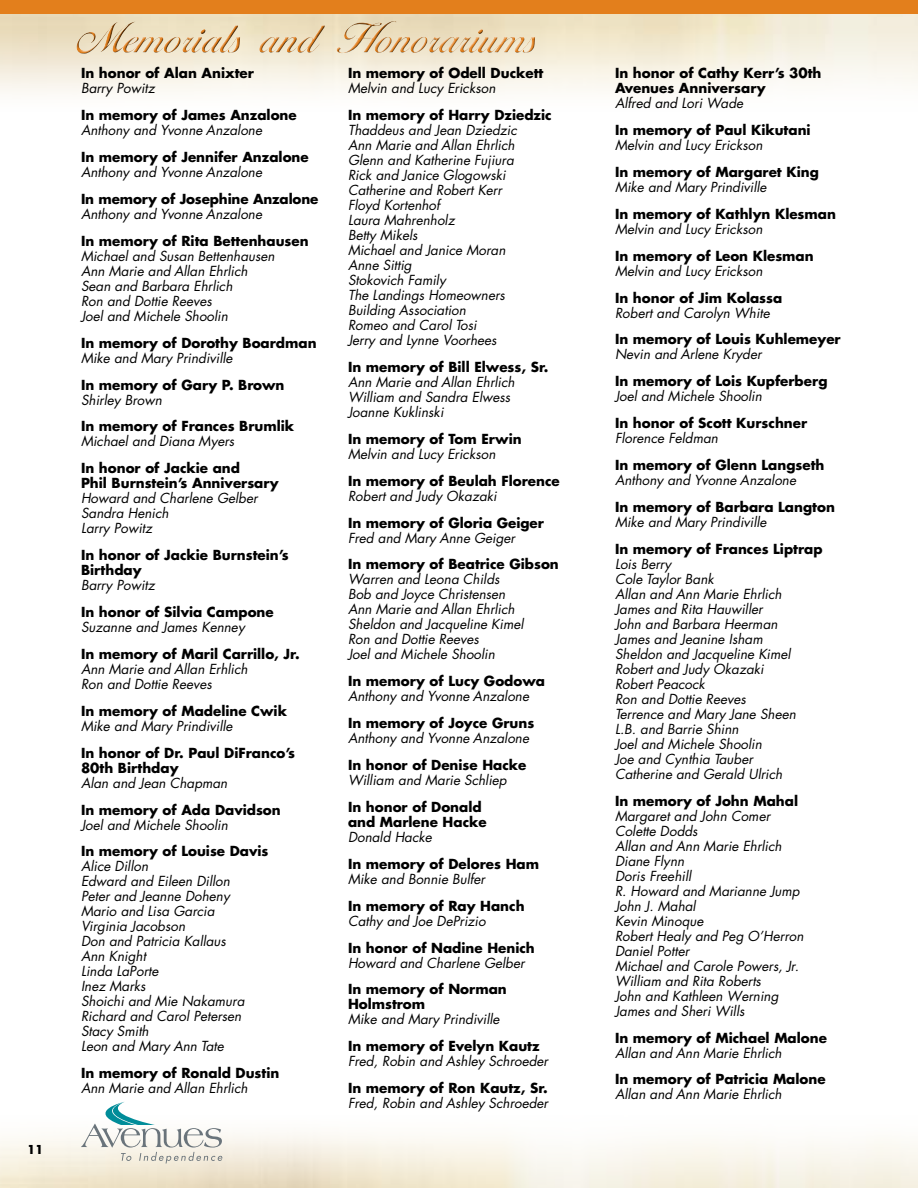
<style>
.page{position:relative;width:918px;height:1188px;background:#fff}
.page>*{position:absolute;margin:0;border:0;box-sizing:border-box;transform-origin:0 0}
.t1{font:60px "Margaret";color:#e37f1c}
.t2{font:italic 13.5px/15px "Futura";color:#000}
.t3{font:700 13.5px/15px "Futura";color:#000}
.t4{font:700 12px "Futura";color:#000}
</style>
<div class="page">
<svg style="left:81px;top:1102px;width:142px;height:62px"></svg>
<div style="left:75px;top:20px;width:462px;height:33px;background:#eadcba"></div>
<div style="left:75px;top:21px;width:462px;height:34px;background:#000;opacity:.75"></div>
<div style="left:0;top:0;width:918px;height:14px;background:#e37f1c"></div>
<p class="t4" style="left:27px;top:1142px;width:18px">11</p>
<h1 class="t1" style="left:81px;top:9px;width:462px">Memorials and Honorariums</h1>
<p class="t3" style="left:81px;top:65px;width:174px">In honor of Alan Anixter</p>
<p class="t2" style="left:81px;top:81px;width:75px">Barry Powitz</p>
<p class="t3" style="left:81px;top:107px;width:217px">In memory of James Anzalone</p>
<p class="t2" style="left:81px;top:123px;width:183px">Anthony and Yvonne Anzalone</p>
<p class="t3" style="left:81px;top:149px;width:229px">In memory of Jennifer Anzalone</p>
<p class="t2" style="left:81px;top:164px;width:183px">Anthony and Yvonne Anzalone</p>
<p class="t3" style="left:81px;top:191px;width:239px">In memory of Josephine Anzalone</p>
<p class="t2" style="left:81px;top:206px;width:183px">Anthony and Yvonne Anzalone</p>
<p class="t3" style="left:81px;top:233px;width:229px">In memory of Rita Bettenhausen</p>
<p class="t2" style="left:81px;top:248px;width:195px">Michael and Susan Bettenhausen<br>Ann Marie and Allan Ehrlich<br>Sean and Barbara Ehrlich<br>Ron and Dottie Reeves<br>Joel and Michele Shoolin</p>
<p class="t3" style="left:81px;top:335px;width:237px">In memory of Dorothy Boardman</p>
<p class="t2" style="left:81px;top:350px;width:153px">Mike and Mary Prindiville</p>
<p class="t3" style="left:81px;top:377px;width:205px">In memory of Gary P. Brown</p>
<p class="t2" style="left:81px;top:392px;width:82px">Shirley Brown</p>
<p class="t3" style="left:81px;top:419px;width:215px">In memory of Frances Brumlik</p>
<p class="t2" style="left:81px;top:434px;width:155px">Michael and Diana Myers</p>
<p class="t3" style="left:81px;top:460px;width:199px">In honor of Jackie and<br>Phil Burnstein’s Anniversary</p>
<p class="t2" style="left:81px;top:491px;width:178px">Howard and Charlene Gelber<br>Sandra Henich<br>Larry Powitz</p>
<p class="t3" style="left:81px;top:547px;width:209px">In honor of Jackie Burnstein’s<br>Birthday</p>
<p class="t2" style="left:81px;top:578px;width:75px">Barry Powitz</p>
<p class="t3" style="left:81px;top:604px;width:194px">In honor of Silvia Campone</p>
<p class="t2" style="left:81px;top:619px;width:165px">Suzanne and James Kenney</p>
<p class="t3" style="left:81px;top:646px;width:220px">In memory of Maril Carrillo, Jr.</p>
<p class="t2" style="left:81px;top:661px;width:168px">Ann Marie and Allan Erhlich<br>Ron and Dottie Reeves</p>
<p class="t3" style="left:81px;top:703px;width:208px">In memory of Madeline Cwik</p>
<p class="t2" style="left:81px;top:718px;width:153px">Mike and Mary Prindiville</p>
<p class="t3" style="left:81px;top:745px;width:216px">In honor of Dr. Paul DiFranco’s<br>80th Birthday</p>
<p class="t2" style="left:81px;top:775px;width:148px">Alan and Jean Chapman</p>
<p class="t3" style="left:81px;top:802px;width:201px">In memory of Ada Davidson</p>
<p class="t2" style="left:81px;top:817px;width:148px">Joel and Michele Shoolin</p>
<p class="t3" style="left:81px;top:844px;width:189px">In memory of Louise Davis</p>
<p class="t2" style="left:81px;top:859px;width:165px">Alice Dillon<br>Edward and Eileen Dillon<br>Peter and Jeanne Doheny<br>Mario and Lisa Garcia<br>Virginia Jacobson<br>Don and Patricia Kallaus<br>Ann Knight<br>Linda LaPorte<br>Inez Marks<br>Shoichi and Mie Nakamura<br>Richard and Carol Petersen<br>Stacy Smith<br>Leon and Mary Ann Tate</p>
<p class="t3" style="left:81px;top:1065px;width:200px">In memory of Ronald Dustin</p>
<p class="t2" style="left:81px;top:1081px;width:168px">Ann Marie and Allan Ehrlich</p>
<p class="t3" style="left:348px;top:65px;width:197px">In memory of Odell Duckett</p>
<p class="t2" style="left:348px;top:81px;width:149px">Melvin and Lucy Erickson</p>
<p class="t3" style="left:348px;top:107px;width:205px">In memory of Harry Dziedzic</p>
<p class="t2" style="left:348px;top:122px;width:170px">Thaddeus and Jean Dziedzic<br>Ann Marie and Allan Ehrlich<br>Glenn and Katherine Fujiura<br>Rick and Janice Glogowski<br>Catherine and Robert Kerr<br>Floyd Kortenhof<br>Laura Mahrenholz<br>Betty Mikels<br>Michael and Janice Moran<br>Anne Sittig<br>Stokovich Family<br>The Landings Homeowners<br>Building Association<br>Romeo and Carol Tosi<br>Jerry and Lynne Voorhees</p>
<p class="t3" style="left:348px;top:359px;width:202px">In memory of Bill Elwess, Sr.</p>
<p class="t2" style="left:348px;top:374px;width:168px">Ann Marie and Allan Ehrlich<br>William and Sandra Elwess<br>Joanne Kuklinski</p>
<p class="t3" style="left:348px;top:431px;width:175px">In memory of Tom Erwin</p>
<p class="t2" style="left:348px;top:446px;width:149px">Melvin and Lucy Erickson</p>
<p class="t3" style="left:348px;top:473px;width:213px">In memory of Beulah Florence</p>
<p class="t2" style="left:348px;top:488px;width:150px">Robert and Judy Okazaki</p>
<p class="t3" style="left:348px;top:515px;width:198px">In memory of Gloria Geiger</p>
<p class="t2" style="left:348px;top:530px;width:169px">Fred and Mary Anne Geiger</p>
<p class="t3" style="left:348px;top:557px;width:212px">In memory of Beatrice Gibson</p>
<p class="t2" style="left:348px;top:572px;width:177px">Warren and Leona Childs<br>Bob and Joyce Christensen<br>Ann Marie and Allan Ehrlich<br>Sheldon and Jacqueline Kimel<br>Ron and Dottie Reeves<br>Joel and Michele Shoolin</p>
<p class="t3" style="left:348px;top:673px;width:199px">In memory of Lucy Godowa</p>
<p class="t2" style="left:348px;top:689px;width:183px">Anthony and Yvonne Anzalone</p>
<p class="t3" style="left:348px;top:715px;width:188px">In memory of Joyce Gruns</p>
<p class="t2" style="left:348px;top:731px;width:183px">Anthony and Yvonne Anzalone</p>
<p class="t3" style="left:348px;top:757px;width:180px">In honor of Denise Hacke</p>
<p class="t2" style="left:348px;top:772px;width:160px">William and Marie Schliep</p>
<p class="t3" style="left:348px;top:799px;width:140px">In honor of Donald and Marlene Hacke</p>
<p class="t2" style="left:348px;top:829px;width:85px">Donald Hacke</p>
<p class="t3" style="left:348px;top:856px;width:193px">In memory of Delores Ham</p>
<p class="t2" style="left:348px;top:871px;width:139px">Mike and Bonnie Bulfer</p>
<p class="t3" style="left:348px;top:898px;width:178px">In memory of Ray Hanch</p>
<p class="t2" style="left:348px;top:913px;width:139px">Cathy and Joe DePrizio</p>
<p class="t3" style="left:348px;top:940px;width:188px">In honor of Nadine Henich</p>
<p class="t2" style="left:348px;top:955px;width:178px">Howard and Charlene Gelber</p>
<p class="t3" style="left:348px;top:982px;width:160px">In memory of Norman<br>Holmstrom</p>
<p class="t2" style="left:348px;top:1012px;width:153px">Mike and Mary Prindiville</p>
<p class="t3" style="left:348px;top:1038px;width:193px">In memory of Evelyn Kautz</p>
<p class="t2" style="left:348px;top:1054px;width:202px">Fred, Robin and Ashley Schroeder</p>
<p class="t3" style="left:348px;top:1080px;width:201px">In memory of Ron Kautz, Sr.</p>
<p class="t2" style="left:348px;top:1096px;width:202px">Fred, Robin and Ashley Schroeder</p>
<p class="t3" style="left:615px;top:65px;width:208px">In honor of Cathy Kerr’s 30th<br>Avenues Anniversary</p>
<p class="t2" style="left:615px;top:96px;width:130px">Alfred and Lori Wade</p>
<p class="t3" style="left:615px;top:122px;width:197px">In memory of Paul Kikutani</p>
<p class="t2" style="left:615px;top:137px;width:149px">Melvin and Lucy Erickson</p>
<p class="t3" style="left:615px;top:164px;width:205px">In memory of Margaret King</p>
<p class="t2" style="left:615px;top:179px;width:153px">Mike and Mary Prindiville</p>
<p class="t3" style="left:615px;top:206px;width:223px">In memory of Kathlyn Klesman</p>
<p class="t2" style="left:615px;top:221px;width:149px">Melvin and Lucy Erickson</p>
<p class="t3" style="left:615px;top:248px;width:200px">In memory of Leon Klesman</p>
<p class="t2" style="left:615px;top:263px;width:149px">Melvin and Lucy Erickson</p>
<p class="t3" style="left:615px;top:290px;width:169px">In honor of Jim Kolassa</p>
<p class="t2" style="left:615px;top:305px;width:156px">Robert and Carolyn White</p>
<p class="t3" style="left:615px;top:331px;width:227px">In memory of Louis Kuhlemeyer</p>
<p class="t2" style="left:615px;top:347px;width:148px">Nevin and Arlene Kryder</p>
<p class="t3" style="left:615px;top:373px;width:214px">In memory of Lois Kupferberg</p>
<p class="t2" style="left:615px;top:389px;width:148px">Joel and Michele Shoolin</p>
<p class="t3" style="left:615px;top:415px;width:194px">In honor of Scott Kurschner</p>
<p class="t2" style="left:615px;top:431px;width:104px">Florence Feldman</p>
<p class="t3" style="left:615px;top:457px;width:211px">In memory of Glenn Langseth</p>
<p class="t2" style="left:615px;top:472px;width:183px">Anthony and Yvonne Anzalone</p>
<p class="t3" style="left:615px;top:499px;width:221px">In memory of Barbara Langton</p>
<p class="t2" style="left:615px;top:514px;width:153px">Mike and Mary Prindiville</p>
<p class="t3" style="left:615px;top:541px;width:209px">In memory of Frances Liptrap</p>
<p class="t2" style="left:615px;top:556px;width:182px">Lois Berry<br>Cole Taylor Bank<br>Allan and Ann Marie Ehrlich<br>James and Rita Hauwiller<br>John and Barbara Heerman<br>James and Jeanine Isham<br>Sheldon and Jacqueline Kimel<br>Robert and Judy Okazaki<br>Robert Peacock<br>Ron and Dottie Reeves<br>Terrence and Mary Jane Sheen<br>L.B. and Barrie Shinn<br>Joel and Michele Shoolin<br>Joe and Cynthia Tauber<br>Catherine and Gerald Ulrich</p>
<p class="t3" style="left:615px;top:793px;width:185px">In memory of John Mahal</p>
<p class="t2" style="left:615px;top:808px;width:190px">Margaret and John Comer<br>Colette Dodds<br>Allan and Ann Marie Ehrlich<br>Diane Flynn<br>Doris Freehill<br>R. Howard and Marianne Jump<br>John J. Mahal<br>Kevin Minoque<br>Robert Healy and Peg O’Herron<br>Daniel Potter<br>Michael and Carole Powers, Jr.<br>William and Rita Roberts<br>John and Kathleen Werning<br>James and Sheri Wills</p>
<p class="t3" style="left:615px;top:1030px;width:214px">In memory of Michael Malone</p>
<p class="t2" style="left:615px;top:1045px;width:168px">Allan and Ann Marie Ehrlich</p>
<p class="t3" style="left:615px;top:1071px;width:212px">In memory of Patricia Malone</p>
<p class="t2" style="left:615px;top:1087px;width:168px">Allan and Ann Marie Ehrlich</p>
</div>
